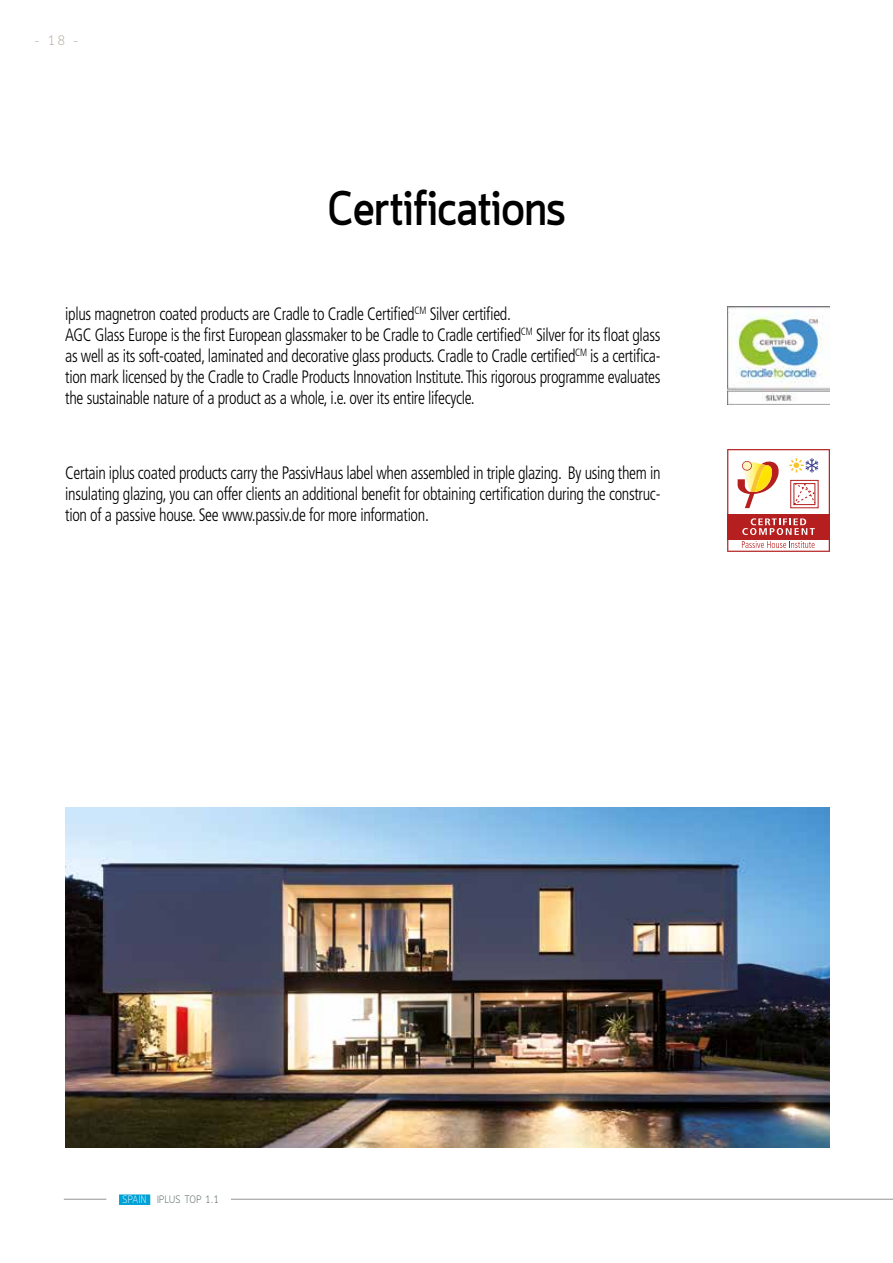
<style>
.page{position:relative;width:893px;height:1263px;background:#fff}
.page>*{position:absolute;margin:0;border:0;box-sizing:border-box;transform-origin:0 0}
.t1{font:700 48px "Quark";color:#000;scale:.95 1}
.t2{font:300 condensed 18px/21px "Frutiger LT Std";letter-spacing:-.02em;color:#000;scale:.9 1}
.t3{font:300 13.5px "Quark";color:#ada594}
.t4{font:300 10.5px "Quark";letter-spacing:.05em;color:#3b4c4a;scale:.9 1}
.s1{color:#fff}
</style>
<div class="page">
<img style="left:65px;top:808px;width:765px;height:339px">
<img style="left:728px;top:307px;width:101px;height:98px">
<hr style="left:231px;top:1199px;width:662px;height:1px;background:#929292">
<hr style="left:64px;top:1199px;width:42px;height:1px;background:#929292">
<svg style="left:727px;top:449px;width:103px;height:103px"></svg>
<div style="left:119px;top:1194px;width:31px;height:11px;background:#00a2d6"></div>
<p class="t3" style="left:35px;top:33px;width:44px">– 18 –</p>
<h1 class="t1" style="left:328px;top:181px;width:252px">Certifications</h1>
<p class="t2" style="left:65px;top:303px;width:663px">iplus magnetron coated products are Cradle to Cradle Certified<sup>CM</sup> Silver certified.<br>AGC Glass Europe is the first European glassmaker to be Cradle to Cradle certified<sup>CM</sup> Silver for its float glass as well as its soft-coated, laminated and decorative glass products. Cradle to Cradle certified<sup>CM</sup> is a certifica&shy;tion mark licensed by the Cradle to Cradle Products Innovation Institute. This rigorous programme evaluates the sustainable nature of a product as a whole, i.e. over its entire lifecycle.</p>
<p class="t2" style="left:65px;top:463px;width:663px;text-align:justify">Certain iplus coated products carry the PassivHaus label when assembled in triple glazing. By using them in insulating glazing, you can offer clients an additional benefit for obtaining certification during the construc&shy;tion of a passive house. See www.passiv.de for more information.</p>
<p class="t4" style="left:122px;top:1194px;width:109px"><span class="s1">SPAIN</span> IPLUS TOP 1.1</p>
</div>
